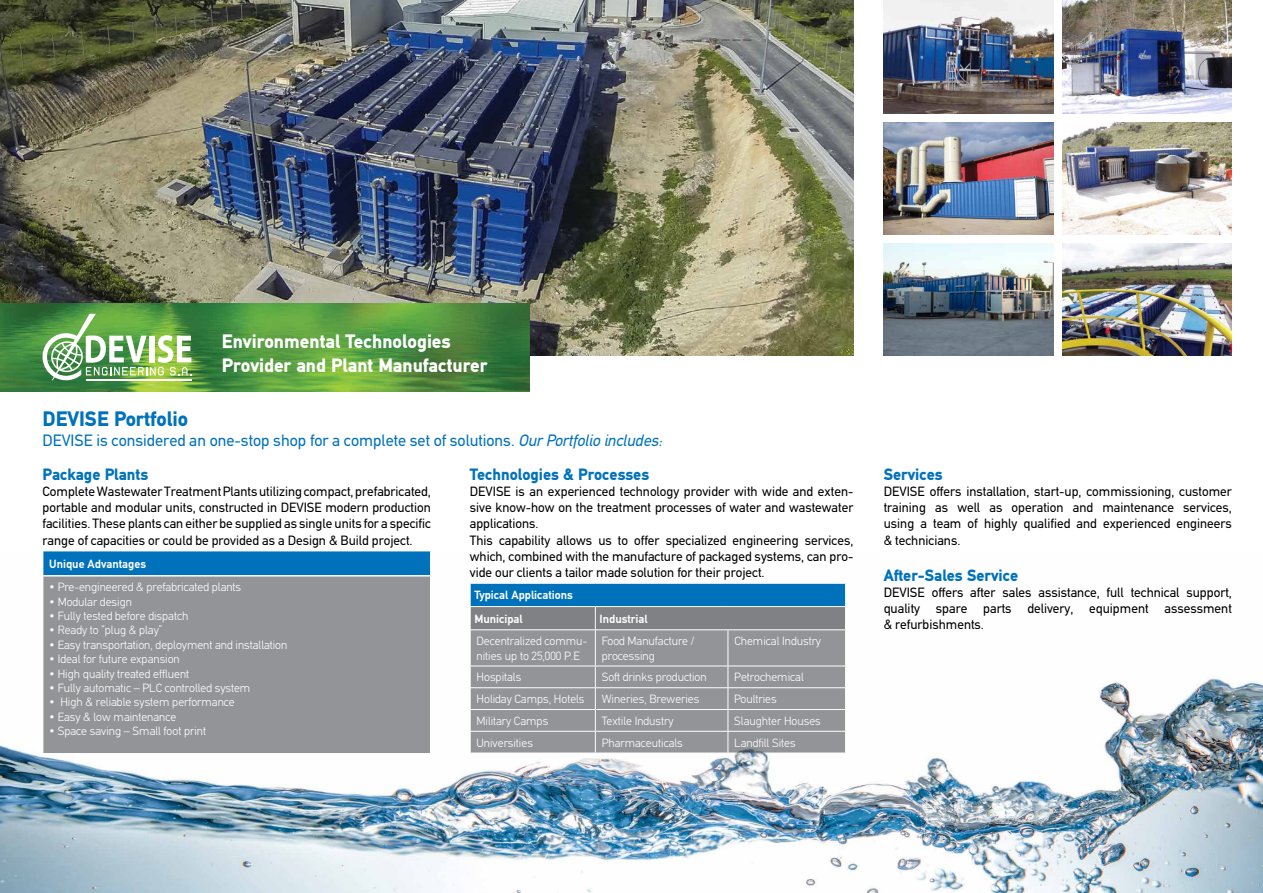
<style>
.page{position:relative;width:1263px;height:893px;background:#fff}
.page>*{position:absolute;margin:0;border:0;box-sizing:border-box;transform-origin:0 0}
.t1{font:900 21px "PF Din Text";color:#0072bc}
.t2{font:900 19.5px/23.4px "PF Din Text";color:#fff}
.t3{font:16.5px "PF Din Text";color:#0072bc}
.t4{font:900 16.5px "PF Din Text";color:#0072bc}
.t5{font:13.5px/16.2px "PF Din Text";color:#000;text-align:justify}
.t6{font:300 12px/14.4px "PF Din Text";color:#fff}
.t7{font:700 12px/23.2px "PF Din Text";color:#fff}
.s1{font-style:italic}
</style>
<div class="page">
<img style="left:0;top:676px;width:1263px;height:217px">
<img style="left:0;top:0;width:853px;height:356px">
<img style="left:884px;top:0;width:169px;height:114px">
<img style="left:1062px;top:0;width:170px;height:114px">
<img style="left:884px;top:122px;width:169px;height:113px">
<img style="left:1062px;top:122px;width:170px;height:113px">
<img style="left:884px;top:243px;width:169px;height:113px">
<img style="left:1062px;top:243px;width:170px;height:113px">
<img style="left:0;top:303px;width:529px;height:88px">
<div style="left:471px;top:630px;width:374px;height:123px;background:#929497"></div>
<svg style="left:470px;top:584px;width:376px;height:45px;background:#457da2"></svg>
<hr style="left:595px;top:630px;width:1px;height:36px;background:#fff">
<hr style="left:728px;top:630px;width:1px;height:36px;background:#fff">
<hr style="left:470px;top:666px;width:125px;height:1px;background:#fff">
<hr style="left:595px;top:666px;width:133px;height:1px;background:#fff">
<hr style="left:728px;top:666px;width:118px;height:1px;background:#fff">
<hr style="left:470px;top:687px;width:125px;height:1px;background:#fff">
<hr style="left:595px;top:687px;width:133px;height:1px;background:#fff">
<hr style="left:728px;top:687px;width:118px;height:1px;background:#fff">
<hr style="left:470px;top:709px;width:125px;height:1px;background:#fff">
<hr style="left:595px;top:709px;width:133px;height:1px;background:#fff">
<hr style="left:728px;top:709px;width:118px;height:1px;background:#fff">
<hr style="left:470px;top:731px;width:125px;height:1px;background:#fff">
<svg style="left:470px;top:666px;width:1px;height:87px"></svg>
<hr style="left:595px;top:731px;width:133px;height:1px;background:#fff">
<svg style="left:595px;top:666px;width:1px;height:87px"></svg>
<hr style="left:728px;top:731px;width:118px;height:1px;background:#fff">
<svg style="left:728px;top:666px;width:1px;height:87px"></svg>
<svg style="left:845px;top:666px;width:1px;height:87px"></svg>
<hr style="left:470px;top:753px;width:125px;height:1px;background:#fff">
<hr style="left:595px;top:753px;width:133px;height:1px;background:#fff">
<hr style="left:728px;top:753px;width:118px;height:1px;background:#fff">
<div style="left:43px;top:551px;width:387px;height:25px;background:#0072bc"></div>
<div style="left:43px;top:576px;width:387px;height:177px;background:#939598"></div>
<hr style="left:43px;top:575px;width:387px;height:2px;background:#fff">
<hr style="left:43px;top:551px;width:388px;height:1px;background:#fff">
<svg style="left:43px;top:551px;width:1px;height:25px"></svg>
<svg style="left:430px;top:551px;width:1px;height:25px"></svg>
<hr style="left:43px;top:576px;width:1px;height:177px;background:#fff">
<hr style="left:430px;top:576px;width:1px;height:177px;background:#fff">
<hr style="left:43px;top:753px;width:388px;height:1px;background:#fff">
<hr style="left:86px;top:380px;width:106px;height:1px;background:#fff">
<img style="left:42px;top:314px;width:149px;height:67px">
<h2 class="t2" style="left:222px;top:330px;width:267px">Environmental Technologies<br>Provider and Plant Manufacturer</h2>
<h1 class="t1" style="left:43px;top:406px;width:147px">DEVISE Portfolio</h1>
<p class="t3" style="left:43px;top:431px;width:621px">DEVISE is considered an one-stop shop for a complete set of solutions. <span class="s1">Our Portfolio includes:</span></p>
<p class="t4" style="left:43px;top:464px;width:107px">Package Plants</p>
<p class="t5" style="left:43px;top:483px;width:390px">Complete Wastewater Treatment Plants utilizing compact, prefabricated, portable and modular units, constructed in DEVISE modern production facilities. These plants can either be supplied as single units for a specific range of capacities or could be provided as a Design &amp; Build project.</p>
<p class="t7" style="left:49px;top:552px;width:98px">Unique Advantages</p>
<p class="t6" style="left:49px;top:580px;width:193px">• Pre-engineered &amp; prefabricated plants</p>
<p class="t6" style="left:49px;top:594px;width:84px">• Modular design</p>
<p class="t6" style="left:49px;top:609px;width:141px">• Fully tested before dispatch</p>
<p class="t6" style="left:49px;top:623px;width:114px">• Ready to “plug &amp; play”</p>
<p class="t6" style="left:49px;top:637px;width:240px">• Easy transportation, deployment and installation</p>
<p class="t6" style="left:49px;top:652px;width:132px">• Ideal for future expansion</p>
<p class="t6" style="left:49px;top:666px;width:141px">• High quality treated effluent</p>
<p class="t6" style="left:49px;top:681px;width:203px">• Fully automatic – PLC controlled system</p>
<p class="t6" style="left:49px;top:695px;width:187px">• High &amp; reliable system performance</p>
<p class="t6" style="left:49px;top:709px;width:129px">• Easy &amp; low maintenance</p>
<p class="t6" style="left:49px;top:724px;width:158px">• Space saving – Small foot print</p>
<p class="t4" style="left:470px;top:464px;width:181px">Technologies &amp; Processes</p>
<p class="t5" style="left:470px;top:483px;width:385px;text-align:left">DEVISE is an experienced technology provider with wide and exten&shy;sive know-how on the treatment processes of water and wastewater applications.<br>This capability allows us to offer specialized engineering services, which, combined with the manufacture of packaged systems, can pro&shy;vide our clients a tailor made solution for their project.</p>
<p class="t7" style="left:474px;top:584px;width:100px">Typical Applications<br>Municipal</p>
<p class="t7" style="left:600px;top:607px;width:50px">Industrial</p>
<p class="t6" style="left:477px;top:634px;width:112px">Decentralized commu&shy;nities up to 25,000 P.E</p>
<p class="t6" style="left:602px;top:634px;width:94px">Food Manufacture / processing</p>
<p class="t6" style="left:734px;top:634px;width:88px">Chemical Industry</p>
<p class="t6" style="left:476px;top:670px;width:46px">Hospitals</p>
<p class="t6" style="left:602px;top:670px;width:106px">Soft drinks production</p>
<p class="t6" style="left:734px;top:670px;width:71px">Petrochemical</p>
<p class="t6" style="left:476px;top:692px;width:110px">Holiday Camps, Hotels</p>
<p class="t6" style="left:602px;top:692px;width:99px">Wineries, Breweries</p>
<p class="t6" style="left:734px;top:692px;width:44px">Poultries</p>
<p class="t6" style="left:476px;top:714px;width:73px">Military Camps</p>
<p class="t6" style="left:602px;top:714px;width:73px">Textile Industry</p>
<p class="t6" style="left:734px;top:714px;width:88px">Slaughter Houses</p>
<p class="t6" style="left:476px;top:735px;width:58px">Universities</p>
<p class="t6" style="left:602px;top:735px;width:83px">Pharmaceuticals</p>
<p class="t6" style="left:734px;top:735px;width:63px">Landfill Sites</p>
<p class="t4" style="left:884px;top:464px;width:60px">Services</p>
<p class="t5" style="left:884px;top:483px;width:350px">DEVISE offers installation, start-up, commissioning, customer training as well as operation and maintenance services, using a team of highly qualified and experienced engineers &amp; technicians.</p>
<p class="t4" style="left:884px;top:565px;width:136px">After-Sales Service</p>
<p class="t5" style="left:884px;top:584px;width:350px">DEVISE offers after sales assistance, full technical support, quality spare parts delivery, equipment assessment &amp; refurbishments.</p>
</div>
